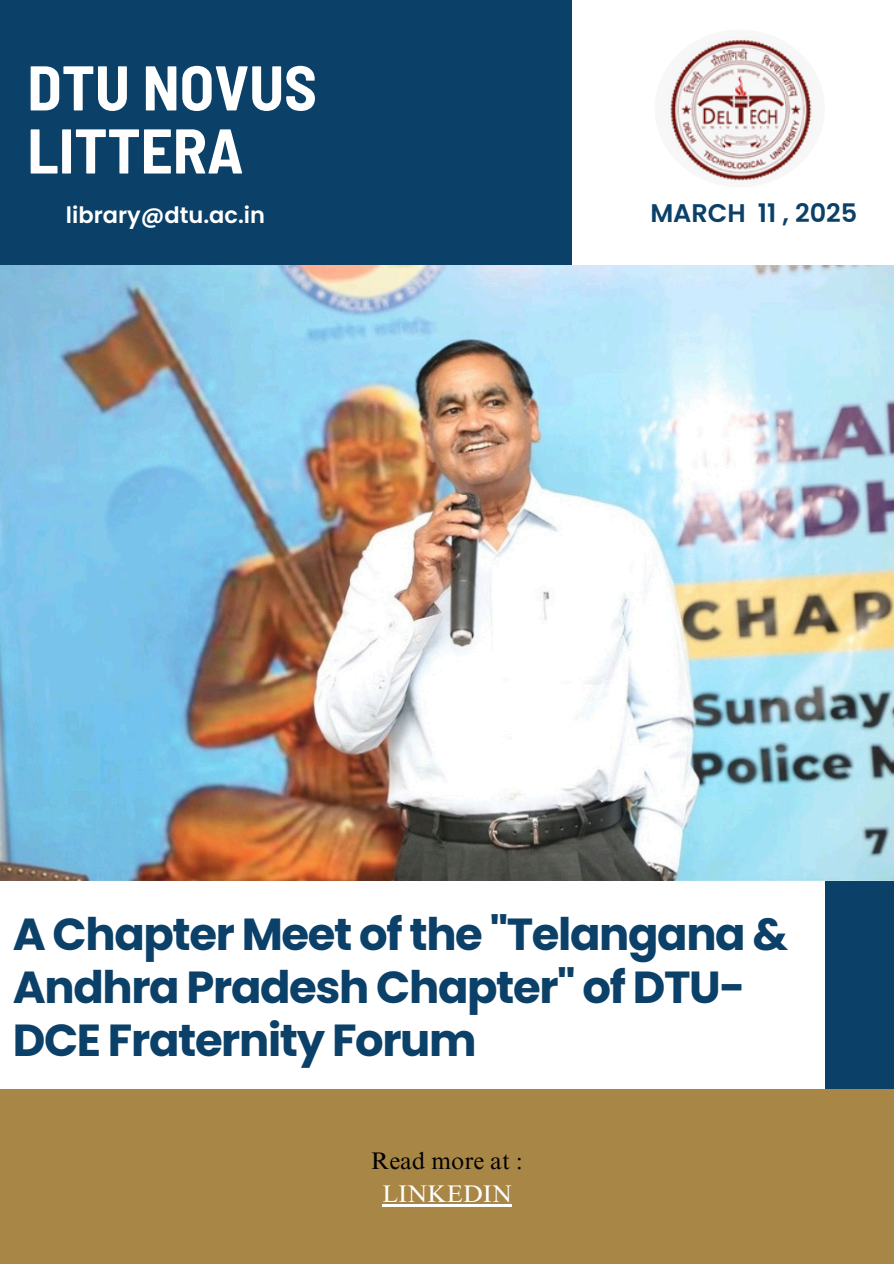
<style>
.page{position:relative;width:894px;height:1264px;background:#fff}
.page>*{position:absolute;margin:0;border:0;box-sizing:border-box;transform-origin:0 0}
.t1{font:700 semi-condensed 63px/63px "Barlow";color:#fff}
.t2{font:700 44.85px/52.8px "Poppins";letter-spacing:-.03em;color:#0b4068}
.t3{font:600 25.5px "Poppins";color:#0b4068}
.t4{font:24px/32.7px "Times NRMT Pro";color:#000;text-align:center}
.t5{font:600 22.5px "Poppins";color:#fff}
.s1{color:#fff}
</style>
<div class="page">
<div style="left:0;top:0;width:571px;height:621px;background:#0b4068"></div>
<div style="left:824px;top:489px;width:69px;height:728px;background:#0b4068"></div>
<div style="left:0;top:1089px;width:893px;height:174px;background:#a88746"></div>
<img style="left:0;top:265px;width:893px;height:615px">
<hr style="left:382px;top:1203px;width:129px;height:3px;background:#fff">
<img style="left:654px;top:30px;width:170px;height:157px;border-radius:50%">
<p class="t1" style="left:27px;top:54px;width:291px">DTU NOVUS<br>LITTERA</p>
<h2 class="t5" style="left:66px;top:199px;width:201px">library@dtu.ac.in</h2>
<p class="t3" style="left:650px;top:195px;width:208px">MARCH 11 , 2025</p>
<h3 class="t2" style="left:13px;top:907px;width:776px">A Chapter Meet of the "Telangana &amp;<br>Andhra Pradesh Chapter" of DTU-<br>DCE Fraternity Forum</h3>
<h1 class="t4" style="left:371px;top:1147px;width:153px">Read more at :<br><span class="s1">LINKEDIN</span></h1>
</div>
